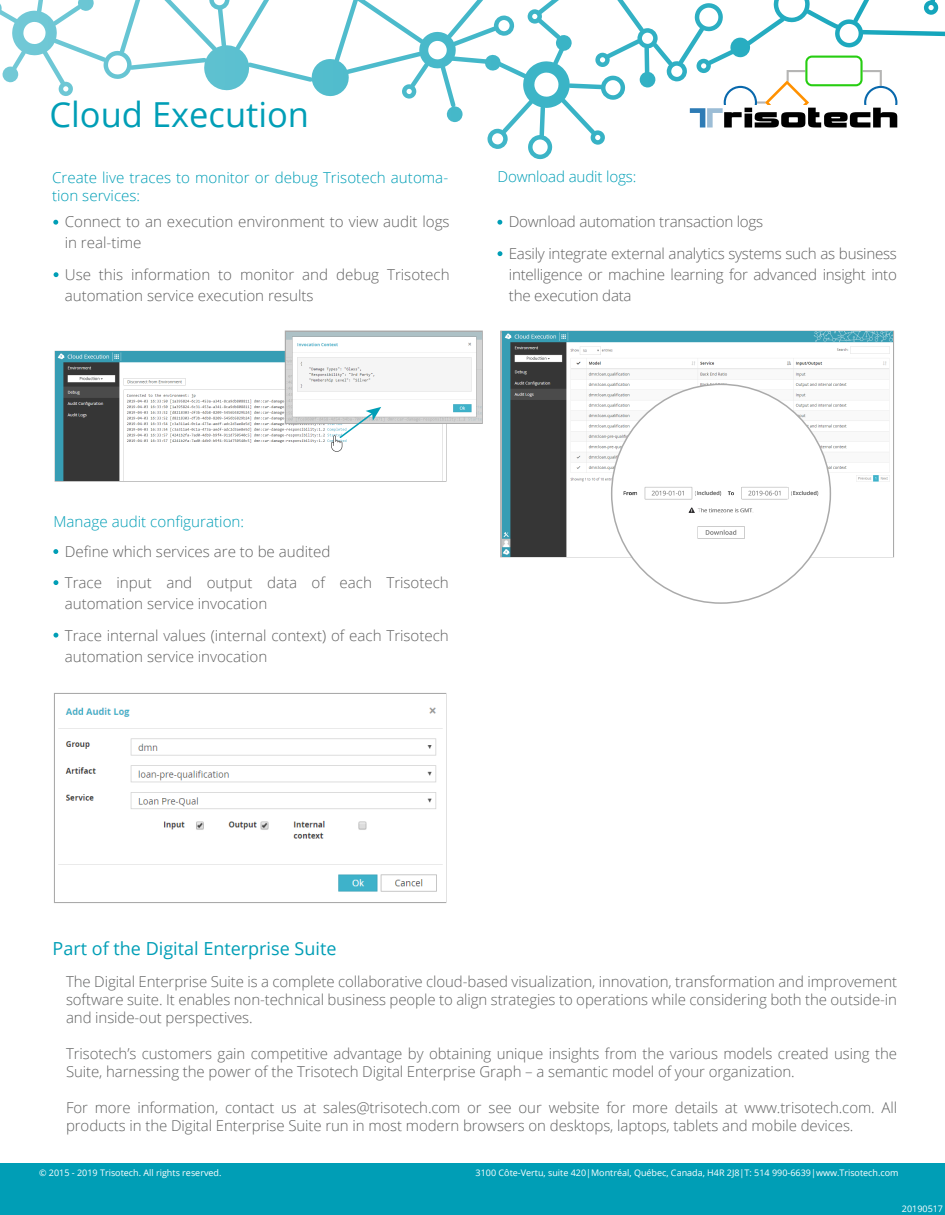
<style>
.page{position:relative;width:945px;height:1215px;background:#fff}
.page>*{position:absolute;margin:0;border:0;box-sizing:border-box;transform-origin:0 0}
.t1{font:34.5px "Open Sans";color:#009eb6}
.t2{font:18px "Open Sans";color:#009eb6}
.t3{font:300 15px/18px "Open Sans";letter-spacing:-.005em;color:#616262}
.t4{font:300 15px/21px "Open Sans";letter-spacing:-.005em;color:#616161}
.t5{font:300 15px/18px "Open Sans";color:#009eb6}
.t6{font:9px "Open Sans";color:#fff}
</style>
<div class="page">
<svg style="left:0;top:0;width:945px;height:159px"></svg>
<div style="left:0;top:1164px;width:945px;height:51px;background:#009eb6"></div>
<svg style="left:53px;top:220px;width:5px;height:5px"></svg>
<svg style="left:54px;top:272px;width:5px;height:5px"></svg>
<svg style="left:53px;top:549px;width:5px;height:5px"></svg>
<svg style="left:53px;top:580px;width:5px;height:5px"></svg>
<svg style="left:53px;top:633px;width:5px;height:5px"></svg>
<svg style="left:497px;top:220px;width:5px;height:5px"></svg>
<svg style="left:498px;top:251px;width:4px;height:5px"></svg>
<div style="left:55px;top:351px;width:392px;height:131px;border:2px solid #aaa"></div>
<img style="left:58px;top:707px;width:385px;height:185px">
<img style="left:502px;top:332px;width:390px;height:225px">
<img style="left:56px;top:352px;width:390px;height:128px">
<img style="left:612px;top:387px;width:218px;height:214px">
<div style="left:285px;top:331px;width:198px;height:93px;border:2px solid #aaa"></div>
<img style="left:287px;top:332px;width:194px;height:90px">
<svg style="left:331px;top:407px;width:50px;height:45px"></svg>
<h1 class="t1" style="left:49px;top:91px;width:261px">Cloud Execution</h1>
<p class="t5" style="left:52px;top:168px;width:398px">Create live traces to monitor or debug Trisotech automa&shy;tion services:</p>
<p class="t4" style="left:65px;top:211px;width:386px">Connect to an execution environment to view audit logs in real-time</p>
<p class="t4" style="left:65px;top:264px;width:386px">Use this information to monitor and debug Trisotech automation service execution results</p>
<p class="t5" style="left:497px;top:167px;width:140px">Download audit logs:</p>
<p class="t4" style="left:509px;top:206px;width:390px;line-height:31.5px">Download automation transaction logs<br>Easily integrate external analytics systems such as business</p>
<p class="t4" style="left:509px;top:264px;width:390px">intelligence or machine learning for advanced insight into the execution data</p>
<p class="t5" style="left:53px;top:513px;width:192px">Manage audit configuration:</p>
<p class="t4" style="left:65px;top:535px;width:386px;line-height:31.5px">Define which services are to be audited<br>Trace input and output data of each Trisotech</p>
<p class="t4" style="left:65px;top:588px;width:386px;line-height:31.5px">automation service invocation<br>Trace internal values (internal context) of each Trisotech</p>
<p class="t4" style="left:65px;top:646px;width:204px">automation service invocation</p>
<p class="t2" style="left:53px;top:936px;width:285px">Part of the Digital Enterprise Suite</p>
<p class="t3" style="left:66px;top:972px;width:833px;text-align:justify">The Digital Enterprise Suite is a complete collaborative cloud-based visualization, innovation, transformation and improvement software suite. It enables non-technical business people to align strategies to operations while considering both the outside-in and inside-out perspectives.</p>
<p class="t3" style="left:66px;top:1044px;width:833px">Trisotech’s customers gain competitive advantage by obtaining unique insights from the various models created using the<br>Suite, harnessing the power of the Trisotech Digital Enterprise Graph – a semantic model of your organization.</p>
<p class="t3" style="left:66px;top:1098px;width:833px">For more information, contact us at sales@trisotech.com or see our website for more details at www.trisotech.com. All products in the Digital Enterprise Suite run in most modern browsers on desktops, laptops, tablets and mobile devices.</p>
<p class="t6" style="left:39px;top:1167px;width:184px">© 2015 - 2019 Trisotech. All rights reserved.</p>
<p class="t6" style="left:476px;top:1167px;width:424px">3100 Côte-Vertu, suite 420|Montréal, Québec, Canada, H4R 2J8|T: 514 990-6639|www.Trisotech.com</p>
<p class="t6" style="left:902px;top:1203px;width:43px">20190517</p>
</div>
